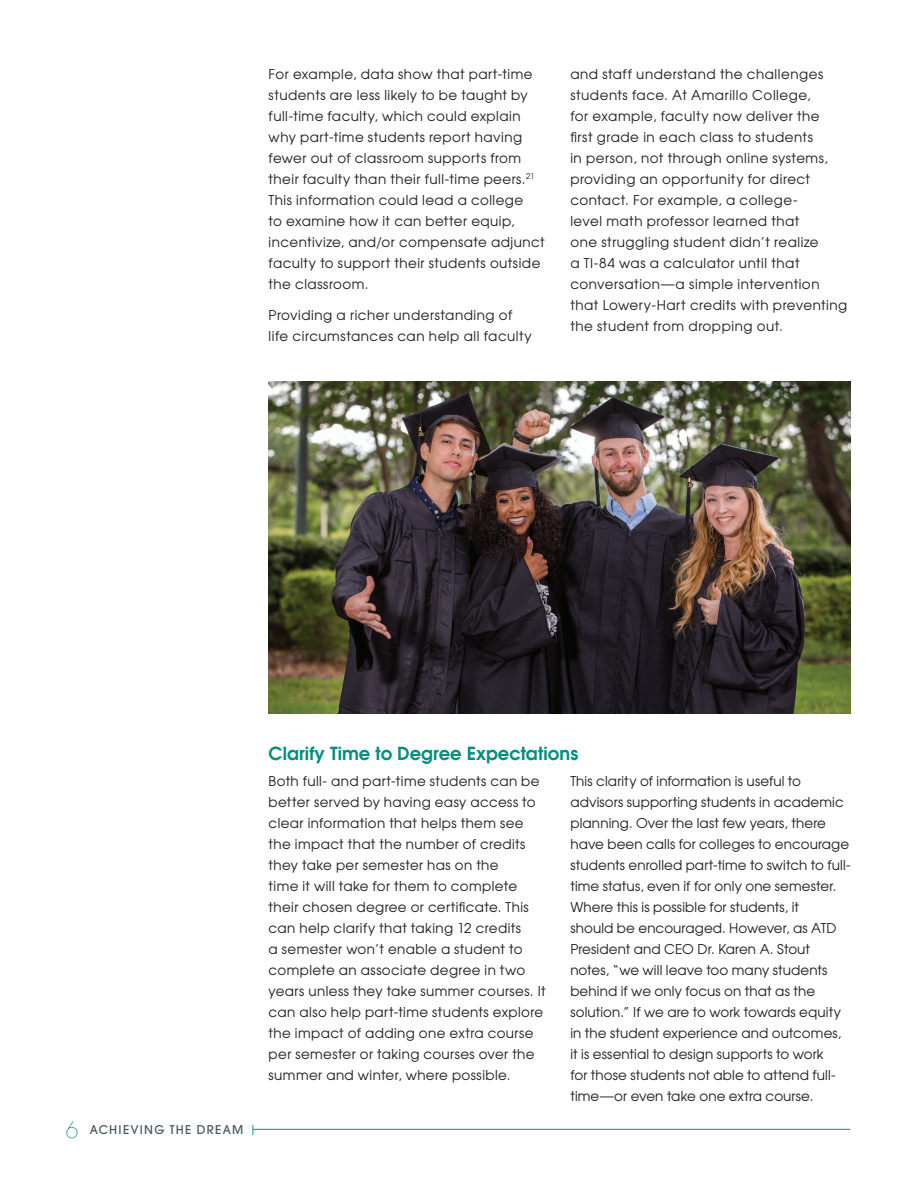
<style>
.page{position:relative;width:918px;height:1188px;background:#fff}
.page>*{position:absolute;margin:0;border:0;box-sizing:border-box;transform-origin:0 0}
.Subhead{font:600 18px "Avant Garde";color:#008e7f}
.Sans_Serif_body{font:13.5px/21px "Avant Garde";letter-spacing:.03em;color:#231f20}
.Sans_Serif_body-2{font:13.5px/21px "Avant Garde";letter-spacing:.01em;color:#231f20}
.t1{font:500 12px "Avant Garde";letter-spacing:.105em;color:#455760}
.s1{font-weight:200;font-size:22.5px;color:#008e7f}
.s2{font-weight:400;font-size:13.5px;color:#008e7f}
</style>
<div class="page">
<hr style="left:253px;top:1129px;width:597px;height:1px;background:#008e7f">
<img style="left:269px;top:381px;width:581px;height:333px">
<p class="Sans_Serif_body" style="left:269px;top:63px;width:278px">For example, data show that part-time students are less likely to be taught by full-time faculty, which could explain why part-time students report having fewer out of classroom supports from their faculty than their full-time peers.<sup>21<br></sup>This information could lead a college<br>to examine how it can better equip, incentivize, and/or compensate adjunct faculty to support their students outside the classroom.</p>
<p class="Sans_Serif_body" style="left:269px;top:304px;width:265px">Providing a richer understanding of life circumstances can help all faculty</p>
<p class="Sans_Serif_body" style="left:570px;top:63px;width:278px">and staff understand the challenges students face. At Amarillo College,<br>for example, faculty now deliver the<br>first grade in each class to students<br>in person, not through online systems, providing an opportunity for direct contact. For example, a college-<br>level math professor learned that<br>one struggling student didn’t realize<br>a TI-84 was a calculator until that conversation—a simple intervention that Lowery-Hart credits with preventing the student from dropping out.</p>
<p class="t1" style="left:66px;top:1122px;width:193px"><span class="s1">6</span> ACHIEVING THE DREAM <span class="s2">|</span></p>
<p class="Subhead" style="left:269px;top:741px;width:311px">Clarify Time to Degree Expectations</p>
<p class="Sans_Serif_body" style="left:269px;top:770px;width:278px">Both full- and part-time students can be better served by having easy access to clear information that helps them see the impact that the number of credits they take per semester has on the<br>time it will take for them to complete their chosen degree or certificate. This can help clarify that taking 12 credits<br>a semester won’t enable a student to complete an associate degree in two years unless they take summer courses. It can also help part-time students explore the impact of adding one extra course per semester or taking courses over the summer and winter, where possible.</p>
<p class="Sans_Serif_body-2" style="left:570px;top:770px;width:282px">This clarity of information is useful to advisors supporting students in academic planning. Over the last few years, there have been calls for colleges to encourage students enrolled part-time to switch to full&shy;time status, even if for only one semester.<br>Where this is possible for students, it<br>should be encouraged. However, as ATD President and CEO Dr. Karen A. Stout notes, “we will leave too many students behind if we only focus on that as the solution.” If we are to work towards equity in the student experience and outcomes, it is essential to design supports to work<br>for those students not able to attend full&shy;time—or even take one extra course.</p>
</div>
